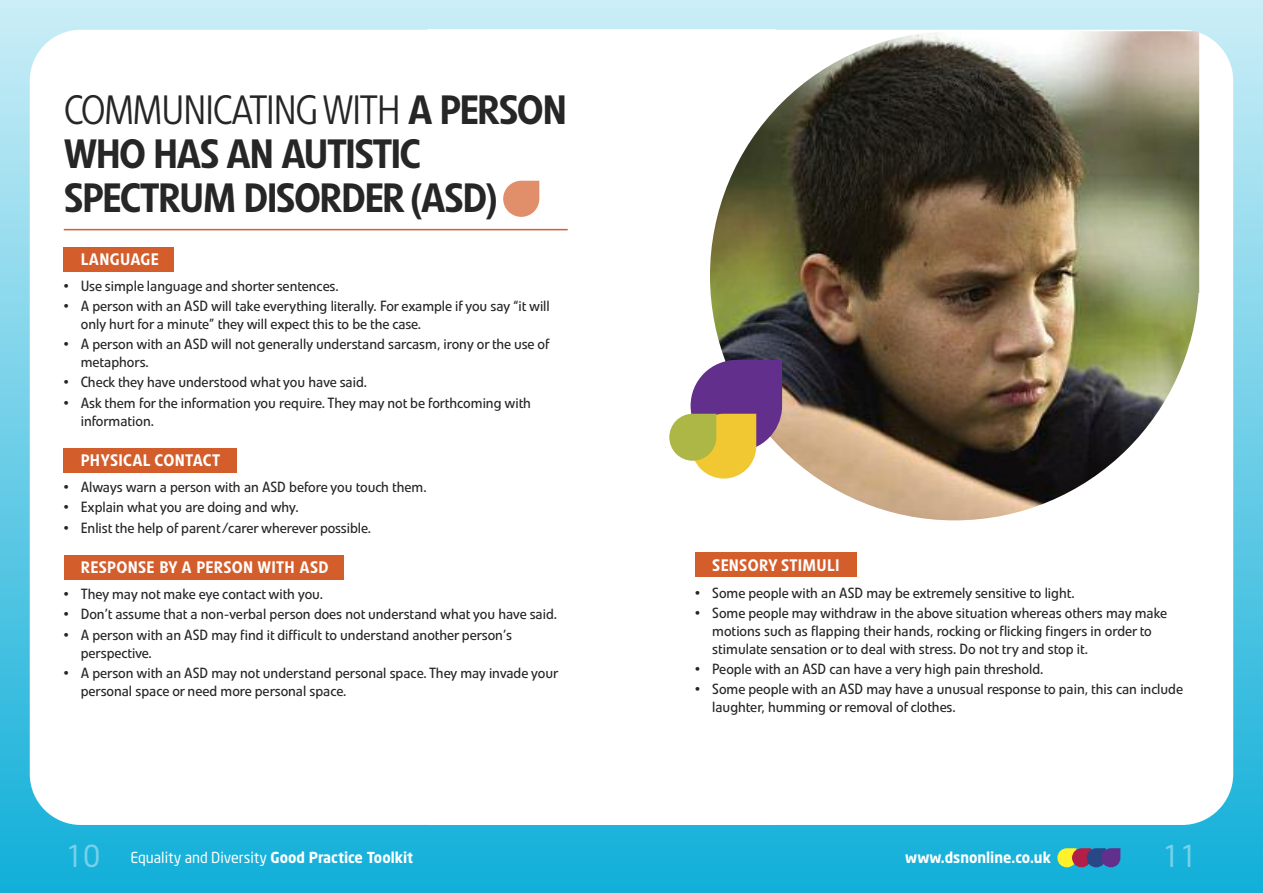
<style>
.page{position:relative;width:1263px;height:893px;background:#fff}
.page>*{position:absolute;margin:0;border:0;box-sizing:border-box;transform-origin:0 0}
.t1{font:500 40.5px/43.5px "Evo BQ";letter-spacing:-.04em;color:#272627}
.t2{font:30px "Neo Sans";color:#76d1e9;scale:.95 1}
.t3{font:500 16.5px "Evo BQ";letter-spacing:.02em;color:#fff}
.t4{font:15px "Neo Sans";color:#fff;scale:.95 1}
.t5{font:700 15px "Neo Sans";color:#fff;scale:.95 1}
.t6{font:14.7px/18px "Evo BQ";color:#272627}
.s1{font-weight:300}
.s2{font-size:30px;color:#76d1e9}
.s3{font-weight:700}
</style>
<div class="page">
<div style="left:631px;top:0;width:632px;height:893px;background:linear-gradient(to bottom,#cceef7,#13b0d9)"></div>
<div style="left:0;top:0;width:631px;height:893px;background:linear-gradient(to bottom,#cbeef7,#11afd9)"></div>
<div style="left:30px;top:30px;width:601px;height:795px;background:#fff;border-radius:51px"></div>
<div style="left:428px;top:30px;width:203px;height:795px;background:#fff"></div>
<div style="left:631px;top:30px;width:602px;height:795px;background:#fff;border-radius:51px"></div>
<div style="left:631px;top:30px;width:145px;height:795px;background:#fff"></div>
<svg style="left:1057px;top:848px;width:63px;height:19px"></svg>
<div style="left:64px;top:247px;width:110px;height:24px;background:#d45d2c"></div>
<div style="left:64px;top:448px;width:173px;height:25px;background:#d45d2c"></div>
<div style="left:64px;top:555px;width:279px;height:24px;background:#d45d2c"></div>
<img style="left:710px;top:31px;width:489px;height:489px">
<hr style="left:64px;top:229px;width:504px;height:1px;background:#d45d2c">
<svg style="left:503px;top:181px;width:36px;height:36px"></svg>
<div style="left:695px;top:553px;width:161px;height:24px;background:#d45d2c"></div>
<svg style="left:669px;top:360px;width:113px;height:119px"></svg>
<h1 class="t1" style="left:64px;top:92px;width:505px"><span class="s1">COMMUNICATINGWITH</span> A PERSON<br>WHO HAS AN AUTISTIC<br>SPECTRUM DISORDER (ASD)</h1>
<p class="t3" style="left:81px;top:253px;width:80px">LANGUAGE</p>
<p class="t6" style="left:64px;top:278px;width:276px">• Use simple language and shorter sentences.</p>
<p class="t6" style="left:81px;top:298px;width:470px;text-indent:-17px">• A person with an ASD will take everything literally. For example if you say “it will only hurt for a minute” they will expect this to be the case.</p>
<p class="t6" style="left:81px;top:336px;width:470px;text-indent:-17px">• A person with an ASD will not generally understand sarcasm, irony or the use of metaphors.</p>
<p class="t6" style="left:64px;top:375px;width:305px">• Check they have understood what you have said.</p>
<p class="t6" style="left:81px;top:395px;width:452px;text-indent:-17px">• Ask them for the information you require. They may not be forthcoming with information.</p>
<p class="t3" style="left:81px;top:454px;width:141px">PHYSICAL CONTACT</p>
<p class="t6" style="left:64px;top:479px;width:364px">• Always warn a person with an ASD before you touch them.</p>
<p class="t6" style="left:64px;top:500px;width:237px">• Explain what you are doing and why.</p>
<p class="t6" style="left:64px;top:520px;width:309px">• Enlist the help of parent/carer wherever possible.</p>
<p class="t3" style="left:81px;top:561px;width:249px">RESPONSE BY A PERSON WITH ASD</p>
<p class="t6" style="left:64px;top:586px;width:261px">• They may not make eye contact with you.</p>
<p class="t6" style="left:64px;top:607px;width:495px">• Don’t assume that a non-verbal person does not understand what you have said.</p>
<p class="t6" style="left:81px;top:627px;width:433px;text-indent:-17px">• A person with an ASD may find it difficult to understand another person’s perspective.</p>
<p class="t6" style="left:81px;top:665px;width:479px;text-indent:-17px">• A person with an ASD may not understand personal space. They may invade your personal space or need more personal space.</p>
<p class="t3" style="left:712px;top:560px;width:129px">SENSORY STIMULI</p>
<p class="t6" style="left:695px;top:585px;width:381px">• Some people with an ASD may be extremely sensitive to light.</p>
<p class="t6" style="left:712px;top:605px;width:456px;text-indent:-17px">• Some people may withdraw in the above situation whereas others may make motions such as flapping their hands, rocking or flicking fingers in order to stimulate sensation or to deal with stress. Do not try and stop it.</p>
<p class="t6" style="left:695px;top:661px;width:350px">• People with an ASD can have a very high pain threshold.</p>
<p class="t6" style="left:712px;top:681px;width:472px;text-indent:-17px">• Some people with an ASD may have a unusual response to pain, this can include laughter, humming or removal of clothes.</p>
<p class="t4" style="left:66px;top:852px;width:367px"><span class="s2">10</span> Equality and Diversity <span class="s3">Good Practice Toolkit</span></p>
<p class="t5" style="left:905px;top:852px;width:155px">www.dsnonline.co.uk</p>
<h2 class="t2" style="left:1162px;top:845px;width:38px">11</h2>
</div>
